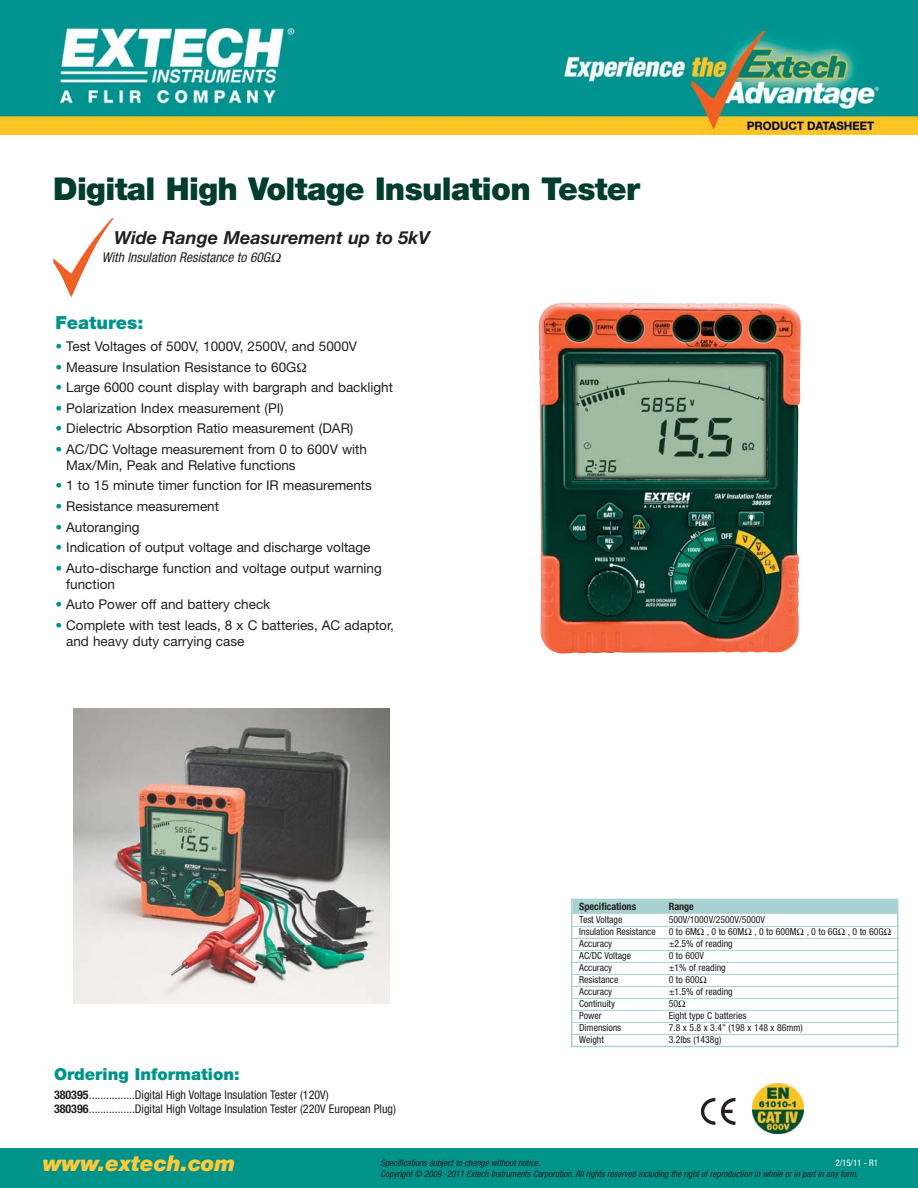
<style>
.page{position:relative;width:918px;height:1188px;background:#fff}
.page>*{position:absolute;margin:0;border:0;box-sizing:border-box;transform-origin:0 0}
.t1{font:900 31.5px "Helvetica Neue LT";letter-spacing:-.02em;color:#003d2c}
.t2{font:italic 900 21.75px "Helvetica Neue LT";color:#ffca38}
.t3{font:italic 700 18px "Helvetica Neue LT";color:#231f20}
.t4{font:900 18px "Helvetica Neue LT";color:#00938a}
.t5{font:900 16.5px "Helvetica Neue LT";color:#00938a}
.t6{font:13.5px/15.8px "Helvetica Neue LT";color:#231f20}
.t7{font:italic condensed 13.5px "Helvetica Neue LT";color:#231f20}
.t8{font:condensed 12px/13.5px "Helvetica Neue LT";color:#231f20}
.t9{font:700 condensed 10.2px "Helvetica Neue LT";color:#231f20}
.t10{font:condensed 9.75px "Helvetica Neue LT";color:#231f20}
.t11{font:italic condensed 9px "Helvetica Neue LT";color:#231f20}
.t12{font:condensed 9px "Helvetica Neue LT";color:#fff}
.s1{color:#00938a}
.s2{font-weight:700}
</style>
<div class="page">
<div style="left:0;top:1148px;width:918px;height:40px;background:#00938a"></div>
<img style="left:53px;top:218px;width:61px;height:80px">
<img style="left:753px;top:1084px;width:50px;height:50px">
<svg style="left:701px;top:1098px;width:14px;height:27px"></svg>
<svg style="left:721px;top:1098px;width:14px;height:27px"></svg>
<img style="left:538px;top:303px;width:263px;height:351px">
<div style="left:571px;top:899px;width:327px;height:148px;border:2px solid #a8d2d1"></div>
<div style="left:572px;top:900px;width:325px;height:14px;background:#a8d2d1"></div>
<hr style="left:572px;top:926px;width:325px;height:1px;background:#a8d2d1">
<hr style="left:572px;top:938px;width:325px;height:1px;background:#a8d2d1">
<hr style="left:572px;top:950px;width:325px;height:1px;background:#a8d2d1">
<hr style="left:572px;top:962px;width:325px;height:1px;background:#a8d2d1">
<hr style="left:572px;top:974px;width:325px;height:1px;background:#a8d2d1">
<hr style="left:572px;top:986px;width:325px;height:1px;background:#a8d2d1">
<hr style="left:572px;top:998px;width:325px;height:1px;background:#a8d2d1">
<hr style="left:572px;top:1010px;width:325px;height:1px;background:#a8d2d1">
<hr style="left:572px;top:1022px;width:325px;height:1px;background:#a8d2d1">
<hr style="left:572px;top:1034px;width:325px;height:1px;background:#a8d2d1">
<img style="left:0;top:0;width:918px;height:135px">
<img style="left:73px;top:709px;width:317px;height:294px">
<h1 class="t1" style="left:53px;top:177px;width:589px">Digital High Voltage Insulation Tester</h1>
<h3 class="t3" style="left:114px;top:231px;width:317px">Wide Range Measurement up to 5kV</h3>
<p class="t7" style="left:102px;top:252px;width:180px">With Insulation Resistance to 60GΩ</p>
<h3 class="t4" style="left:55px;top:316px;width:90px">Features:</h3>
<p class="t6" style="left:55px;top:340px;width:303px"><span class="s1">•</span> Test Voltages of 500V, 1000V, 2500V, and 5000V</p>
<p class="t6" style="left:55px;top:360px;width:242px"><span class="s1">•</span> Measure Insulation Resistance to 60G</p>
<p class="t6" style="left:55px;top:381px;width:339px"><span class="s1">•</span> Large 6000 count display with bargraph and backlight</p>
<p class="t6" style="left:55px;top:402px;width:230px"><span class="s1">•</span> Polarization Index measurement (PI)</p>
<p class="t6" style="left:55px;top:422px;width:299px"><span class="s1">•</span> Dielectric Absorption Ratio measurement (DAR)</p>
<p class="t6" style="left:66px;top:443px;width:302px;text-indent:-11px"><span class="s1">•</span> AC/DC Voltage measurement from 0 to 600V with<br>Max/Min, Peak and Relative functions</p>
<p class="t6" style="left:55px;top:479px;width:318px"><span class="s1">•</span> 1 to 15 minute timer function for IR measurements</p>
<p class="t6" style="left:55px;top:500px;width:165px"><span class="s1">•</span> Resistance measurement</p>
<p class="t6" style="left:55px;top:520px;width:86px"><span class="s1">•</span> Autoranging</p>
<p class="t6" style="left:55px;top:541px;width:317px"><span class="s1">•</span> Indication of output voltage and discharge voltage</p>
<p class="t6" style="left:66px;top:562px;width:317px;text-indent:-11px"><span class="s1">•</span> Auto-discharge function and voltage output warning function</p>
<p class="t6" style="left:55px;top:598px;width:216px"><span class="s1">•</span> Auto Power off and battery check</p>
<p class="t6" style="left:66px;top:619px;width:329px;text-indent:-11px"><span class="s1">•</span> Complete with test leads, 8 x C batteries, AC adaptor, and heavy duty carrying case</p>
<p class="t5" style="left:54px;top:1068px;width:187px">Ordering Information:</p>
<p class="t8" style="left:54px;top:1090px;width:344px"><span class="s2">380395</span>................Digital High Voltage Insulation Tester (120V)<br><span class="s2">380396</span>................Digital High Voltage Insulation Tester (220V European Plug)</p>
<p class="t9" style="left:579px;top:902px;width:58px">Specifications</p>
<p class="t9" style="left:669px;top:902px;width:27px">Range</p>
<p class="t10" style="left:579px;top:916px;width:45px">Test Voltage</p>
<p class="t10" style="left:669px;top:916px;width:98px">500V/1000V/2500V/5000V</p>
<p class="t10" style="left:579px;top:928px;width:78px">Insulation Resistance</p>
<p class="t10" style="left:669px;top:928px;width:224px">0 to 6MΩ , 0 to 60MΩ , 0 to 600MΩ , 0 to 6GΩ , 0 to 60GΩ</p>
<p class="t10" style="left:579px;top:940px;width:34px">Accuracy</p>
<p class="t10" style="left:669px;top:940px;width:66px">±2.5% of reading</p>
<p class="t10" style="left:579px;top:952px;width:53px">AC/DC Voltage</p>
<p class="t10" style="left:669px;top:952px;width:37px">0 to 600V</p>
<p class="t10" style="left:579px;top:964px;width:34px">Accuracy</p>
<p class="t10" style="left:669px;top:964px;width:58px">±1% of reading</p>
<p class="t10" style="left:579px;top:976px;width:41px">Resistance</p>
<p class="t10" style="left:669px;top:976px;width:40px">0 to 600Ω</p>
<p class="t10" style="left:579px;top:988px;width:34px">Accuracy</p>
<p class="t10" style="left:669px;top:988px;width:66px">±1.5% of reading</p>
<p class="t10" style="left:579px;top:1000px;width:37px">Continuity</p>
<p class="t10" style="left:669px;top:1000px;width:18px">50Ω</p>
<p class="t10" style="left:579px;top:1012px;width:24px">Power</p>
<p class="t10" style="left:669px;top:1012px;width:79px">Eight type C batteries</p>
<p class="t10" style="left:579px;top:1024px;width:44px">Dimensions</p>
<p class="t10" style="left:669px;top:1024px;width:136px">7.8 x 5.8 x 3.4" (198 x 148 x 86mm)</p>
<p class="t10" style="left:579px;top:1036px;width:26px">Weight</p>
<p class="t10" style="left:669px;top:1036px;width:54px">3.2lbs (1438g)</p>
<h2 class="t2" style="left:43px;top:1156px;width:194px">www.extech.com</h2>
<p class="t11" style="left:381px;top:1160px;width:161px">Specifications subject to change without notice.</p>
<p class="t12" style="left:835px;top:1160px;width:44px">2/15/11 - R1</p>
<p class="t11" style="left:381px;top:1171px;width:479px">Copyright © 2009 -2011 Extech Instruments Corporation. All rights reserved including the right of reproduction in whole or in part in any form.</p>
</div>
